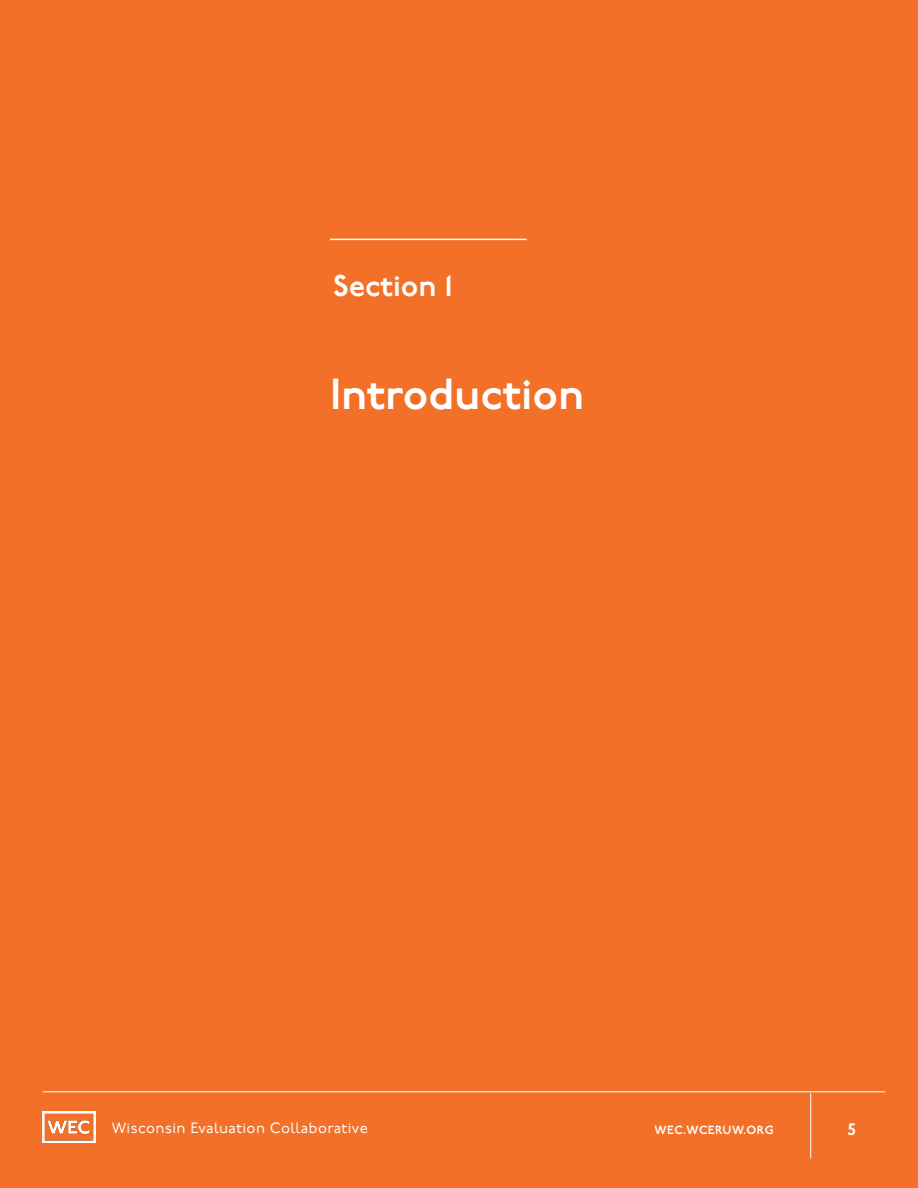
<style>
.page{position:relative;width:918px;height:1188px;background:#f37029}
.page>*{position:absolute;margin:0;border:0;box-sizing:border-box;transform-origin:0 0}
.t1{font:600 43.5px "P22 Underground";color:#fff}
.t2{font:600 30px "P22 Underground";color:#fff}
.t3{font:600 16.5px "P22 Underground";color:#fff}
.t4{font:15px "P22 Underground";letter-spacing:.025em;color:#fff}
.t5{font:600 11.85px "P22 Underground";letter-spacing:.04em;color:#fff}
</style>
<div class="page">
<hr style="left:43px;top:1091px;width:842px;height:1px;background:#fff">
<hr style="left:810px;top:1093px;width:1px;height:65px;background:#fff">
<img style="left:42px;top:1111px;width:53px;height:31px">
<hr style="left:330px;top:239px;width:197px;height:1px;background:#fff">
<h2 class="t2" style="left:333px;top:269px;width:121px">Section 1</h2>
<h1 class="t1" style="left:330px;top:369px;width:256px">Introduction</h1>
<p class="t4" style="left:112px;top:1120px;width:258px">Wisconsin Evaluation Collaborative</p>
<p class="t5" style="left:655px;top:1123px;width:120px">WEC.WCERUW.ORG</p>
<p class="t3" style="left:847px;top:1120px;width:10px">5</p>
</div>
